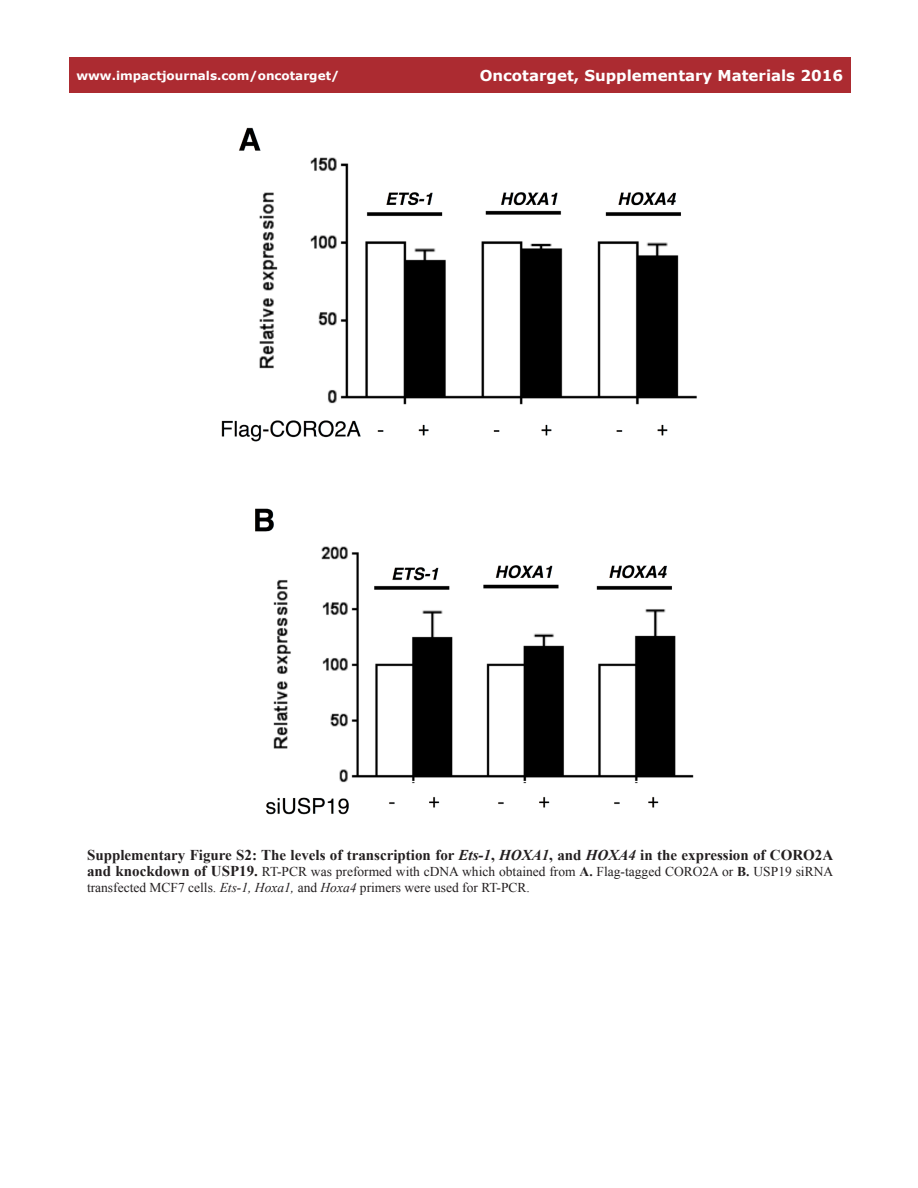
<style>
.page{position:relative;width:918px;height:1188px;background:#fff}
.page>*{position:absolute;margin:0;border:0;box-sizing:border-box;transform-origin:0 0}
.t1{font:700 15px "Times New Roman";color:#231f20}
.t2{font:700 15px "Verdana";color:#fff}
.t3{font:13.5px/16.2px "Times New Roman";color:#231f20}
.t4{font:700 12px "Verdana";color:#fff}
.s1{font-style:italic}
.s2{font-weight:700;font-size:15px}
.s3{font-weight:700}
</style>
<div class="page">
<div style="left:69px;top:57px;width:781px;height:36px;background:#ac2b31"></div>
<img style="left:221px;top:127px;width:476px;height:688px">
<p class="t4" style="left:76px;top:67px;width:264px">www.impactjournals.com/oncotarget/</p>
<p class="t2" style="left:480px;top:65px;width:365px">Oncotarget, Supplementary Materials 2016</p>
<p class="t1" style="left:87px;top:844px;width:748px">Supplementary Figure S2: The levels of transcription for <span class="s1">Ets-1</span>, <span class="s1">HOXA1</span>, and <span class="s1">HOXA4</span> in the expression of CORO2A</p>
<p class="t3" style="left:87px;top:863px;width:748px"><span class="s2">and knockdown of USP19.</span> RT-PCR was preformed with cDNA which obtained from <span class="s3">A.</span> Flag-tagged CORO2A or <span class="s3">B.</span> USP19 siRNA transfected MCF7 cells. <span class="s1">Ets-1, Hoxa1,</span> and <span class="s1">Hoxa4</span> primers were used for RT-PCR.</p>
</div>
